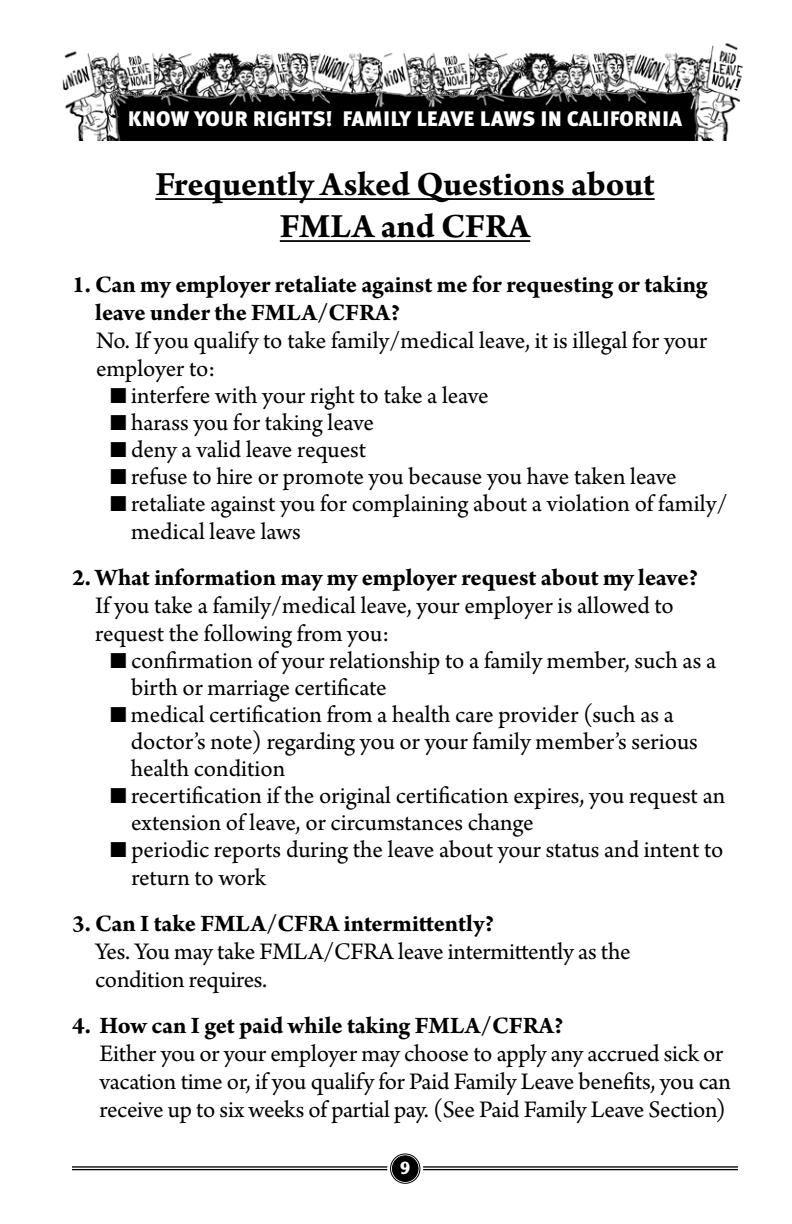
<style>
.page{position:relative;width:792px;height:1224px;background:#fff}
.page>*{position:absolute;margin:0;border:0;box-sizing:border-box;transform-origin:0 0}
.t1{font:700 36px/42px "Arno Pro";color:#000;text-align:center}
.t2{font:25px/28px "Arno Pro";letter-spacing:-.005em;color:#000}
.t3{font:700 25px/28px "Arno Pro";letter-spacing:-.005em;color:#000}
.t4{font:900 21px "Meta Plus";letter-spacing:.01em;color:#fff}
.t5{font:700 18px "Clearface Gothic LH";color:#fff}
.s1{font-family:"European Pi Three"}
</style>
<div class="page">
<hr style="left:72px;top:1166px;width:666px;height:2px;background:#000">
<hr style="left:72px;top:1169px;width:666px;height:1px;background:#000">
<svg style="left:390px;top:1154px;width:30px;height:30px"></svg>
<div style="left:387px;top:1151px;width:36px;height:36px;border:6px solid #fff;border-radius:50%"></div>
<div style="left:392px;top:1156px;width:26px;height:25px;background:#000;border-radius:50%"></div>
<div style="left:390px;top:1153px;width:30px;height:31px;border:1px solid #000;border-radius:50%"></div>
<div style="left:392px;top:1155px;width:27px;height:27px;border:1px solid #000;border-radius:50%"></div>
<img style="left:62px;top:42px;width:681px;height:98px">
<hr style="left:155px;top:198px;width:500px;height:2px;background:#000">
<hr style="left:280px;top:240px;width:250px;height:2px;background:#000">
<p class="t4" style="left:128px;top:107px;width:556px">KNOW YOUR RIGHTS! FAMILY LEAVE LAWS IN CALIFORNIA</p>
<h1 class="t1" style="left:155px;top:165px;width:501px">Frequently Asked Questions about<br>FMLA and CFRA</h1>
<p class="t3" style="left:95px;top:272px;width:614px;text-indent:-23px">1. Can my employer retaliate against me for requesting or taking leave under the FMLA/CFRA?</p>
<p class="t2" style="left:96px;top:328px;width:613px">No. If you qualify to take family/medical leave, it is illegal for your</p>
<p class="t2" style="left:96px;top:356px;width:121px">employer to:</p>
<p class="t2" style="left:110px;top:383px;width:380px"><span class="s1">K</span> interfere with your right to take a leave</p>
<p class="t2" style="left:110px;top:410px;width:266px"><span class="s1">K</span> harass you for taking leave</p>
<p class="t2" style="left:110px;top:437px;width:258px"><span class="s1">K</span> deny a valid leave request</p>
<p class="t2" style="left:110px;top:464px;width:568px"><span class="s1">K</span> refuse to hire or promote you because you have taken leave</p>
<p class="t2" style="left:110px;top:491px;width:619px"><span class="s1">K</span> retaliate against you for complaining about a violation of family/</p>
<p class="t2" style="left:131px;top:519px;width:171px">medical leave laws</p>
<p class="t3" style="left:72px;top:565px;width:628px">2. What information may my employer request about my leave?</p>
<p class="t2" style="left:95px;top:593px;width:580px">If you take a family/medical leave, your employer is allowed to</p>
<p class="t2" style="left:95px;top:621px;width:295px">request the following from you:</p>
<p class="t2" style="left:110px;top:648px;width:608px"><span class="s1">K</span> confirmation of your relationship to a family member, such as a</p>
<p class="t2" style="left:131px;top:675px;width:257px">birth or marriage certificate</p>
<p class="t2" style="left:110px;top:702px;width:566px"><span class="s1">K</span> medical certification from a health care provider (such as a</p>
<p class="t2" style="left:131px;top:729px;width:569px">doctor’s note) regarding you or your family member’s serious</p>
<p class="t2" style="left:131px;top:756px;width:156px">health condition</p>
<p class="t2" style="left:110px;top:783px;width:617px"><span class="s1">K</span> recertification if the original certification expires, you request an</p>
<p class="t2" style="left:131px;top:810px;width:404px">extension of leave, or circumstances change</p>
<p class="t2" style="left:110px;top:837px;width:615px"><span class="s1">K</span> periodic reports during the leave about your status and intent to</p>
<p class="t2" style="left:131px;top:865px;width:136px">return to work</p>
<p class="t3" style="left:72px;top:911px;width:424px">3. Can I take FMLA/CFRA intermittently?</p>
<p class="t2" style="left:95px;top:939px;width:537px">Yes. You may take FMLA/CFRA leave intermittently as the condition requires.</p>
<p class="t3" style="left:72px;top:1013px;width:493px">4. How can I get paid while taking FMLA/CFRA?</p>
<p class="t2" style="left:100px;top:1041px;width:633px">Either you or your employer may choose to apply any accrued sick or vacation time or, if you qualify for Paid Family Leave benefits, you can receive up to six weeks of partial pay. (See Paid Family Leave Section)</p>
<p class="t5" style="left:400px;top:1158px;width:11px">9</p>
</div>
